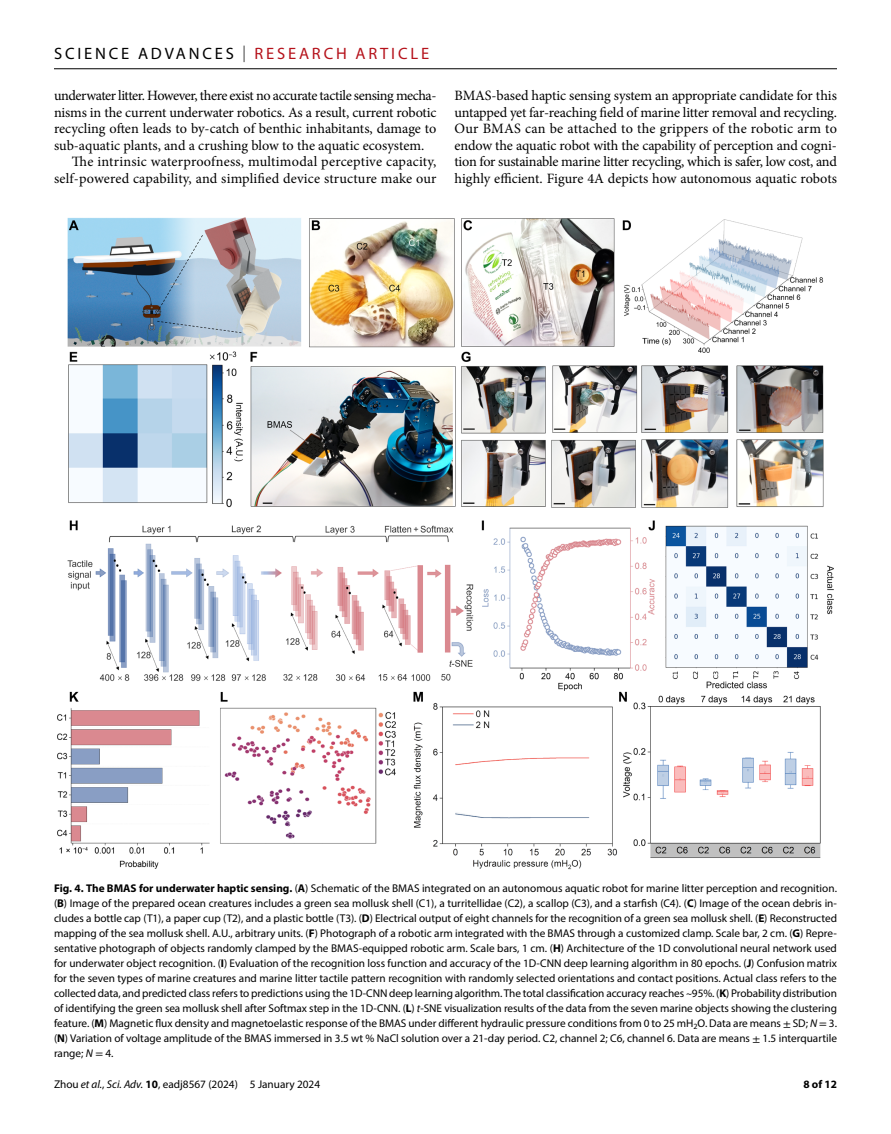
<style>
.page{position:relative;width:891px;height:1134px;background:#fff}
.page>*{position:absolute;margin:0;border:0;box-sizing:border-box;transform-origin:0 0}
.t1{font:16.5px "Myriad Pro";letter-spacing:.17em;color:#000}
.t2{font:14.25px/16.5px "Minion Pro";letter-spacing:-.005em;color:#000;text-align:justify}
.t3{font:14.25px "Minion Pro";letter-spacing:-.03em;color:#000}
.t4{font:14.25px "Minion Pro";letter-spacing:.015em;color:#000}
.t5{font:11.25px/15px "Myriad Pro";letter-spacing:-.005em;color:#000;text-align:justify}
.t6{font:700 11.25px "Myriad Pro";color:#000}
.s1{font-weight:300}
.s2{color:#b5121b}
.s3{font-weight:700}
.s4{font-family:"STIX"}
.s5{font-style:italic}
</style>
<div class="page">
<hr style="left:54px;top:68px;width:783px;height:1px;background:#000">
<img style="left:57px;top:217px;width:777px;height:652px">
<h1 class="t1" style="left:54px;top:44px;width:376px">Science Adva nces <span class="s1">|</span> <span class="s2">Resear ch Ar ticle</span></h1>
<p class="t3" style="left:54px;top:86px;width:384px">underwater litter. However, there exist no accurate tactile sensing mecha-</p>
<p class="t2" style="left:54px;top:104px;width:384px">nisms in the current underwater robotics. As a result, current robotic</p>
<p class="t2" style="left:54px;top:121px;width:384px">recycling often leads to by-catch of benthic inhabitants, damage to</p>
<p class="t2" style="left:54px;top:137px;width:372px">sub-aquatic plants, and a crushing blow to the aquatic ecosystem.</p>
<p class="t4" style="left:72px;top:152px;width:366px">The intrinsic waterproofness, multimodal perceptive capacity,</p>
<p class="t2" style="left:54px;top:170px;width:384px">self-powered capability, and simplified device structure make our</p>
<p class="t2" style="left:454px;top:88px;width:384px">BMAS-based haptic sensing system an appropriate candidate for this untapped yet far-reaching field of marine litter removal and recycling.<br>Our BMAS can be attached to the grippers of the robotic arm to endow the aquatic robot with the capability of perception and cogni&shy;tion for sustainable marine litter recycling, which is safer, low cost, and highly efficient. Figure 4A depicts how autonomous aquatic robots</p>
<p class="t5" style="left:54px;top:881px;width:785px"><span class="s3">Fig. 4. The BMAS for underwater haptic sensing.</span> (<span class="s3">A</span>) Schematic of the BMAS integrated on an autonomous aquatic robot for marine litter perception and recognition. (<span class="s3">B</span>) I mage of the prepared ocean creatures includes a green sea mollusk shell (C1), a turritellidae (C2), a scallop (C3), and a starfish (C4). (<span class="s3">C</span>) I mage of the ocean debris in&shy;cludes a bottle cap (T1), a paper cup (T2), and a plastic bottle (T3). (<span class="s3">D</span>) Electrical output of eight channels for the recognition of a green sea mollusk shell. (<span class="s3">E</span>) Reconstructed mapping of the sea mollusk shell. A.U., arbitrary units. (<span class="s3">F</span>) Photograph of a robotic arm integrated with the BMAS through a customized clamp. Scale bar, 2 cm. (<span class="s3">G</span>) Repre&shy;sentative photograph of objects randomly clamped by the BMAS-equipped robotic arm. Scale bars, 1 cm. (<span class="s3">H</span>) Architecture of the 1D convolutional neural network used for underwater object recognition. (<span class="s3">I</span>) Evaluation of the recognition loss function and accuracy of the 1D--CNN</p>
<p class="t5" style="left:54px;top:956px;width:784px;text-indent:510px">deep learning algorithm in 80 epochs. (<span class="s3">J</span>) Confusion matrix for the seven types of marine creatures and marine litter tactile pattern recognition with randomly selected orientations and contact positions. Actual class refers to the collected data, and predicted class refers to predictions using the 1D--CNN</p>
<p class="t5" style="left:389px;top:986px;width:449px">deep learning algorithm. The total classification accuracy reaches <span class="s4">~</span>95%. (<span class="s3">K</span>) Probability distribution</p>
<p class="t5" style="left:54px;top:1001px;width:330px">of identifying the green sea mollusk shell after Softmax step in the 1D--CNN</p>
<p class="t5" style="left:54px;top:1001px;width:785px;text-indent:344px">. (<span class="s3">L</span>) <span class="s5">t</span>-SNE visualization results of the data from the seven marine objects showing the clustering feature. (<span class="s3">M</span>) Magnetic flux density and magnetoelastic response of the BMAS under different hydraulic pressure conditions from 0 to 25 mH <sub>2</sub>O. Data are means <span class="s4">±</span> SD; <span class="s5">N</span> <span class="s4">=</span> 3. (<span class="s3">N</span>) Variation of voltage amplitude of the BMAS immersed in 3.5 wt % NaCl solution over a 21-day period. C2, channel 2; C6, channel 6. Data are means <span class="s4">±</span> 1.5 interquartile range; <span class="s5">N</span> <span class="s4">=</span> 4.</p>
<p class="t5" style="left:54px;top:1076px;width:268px">Zhou <span class="s5">et al.</span>, <span class="s5">Sci. Adv.</span> <span class="s3">10</span>, eadj8567 (2024) 5 January 2024</p>
<p class="t6" style="left:803px;top:1076px;width:35px">8 of 12</p>
</div>
